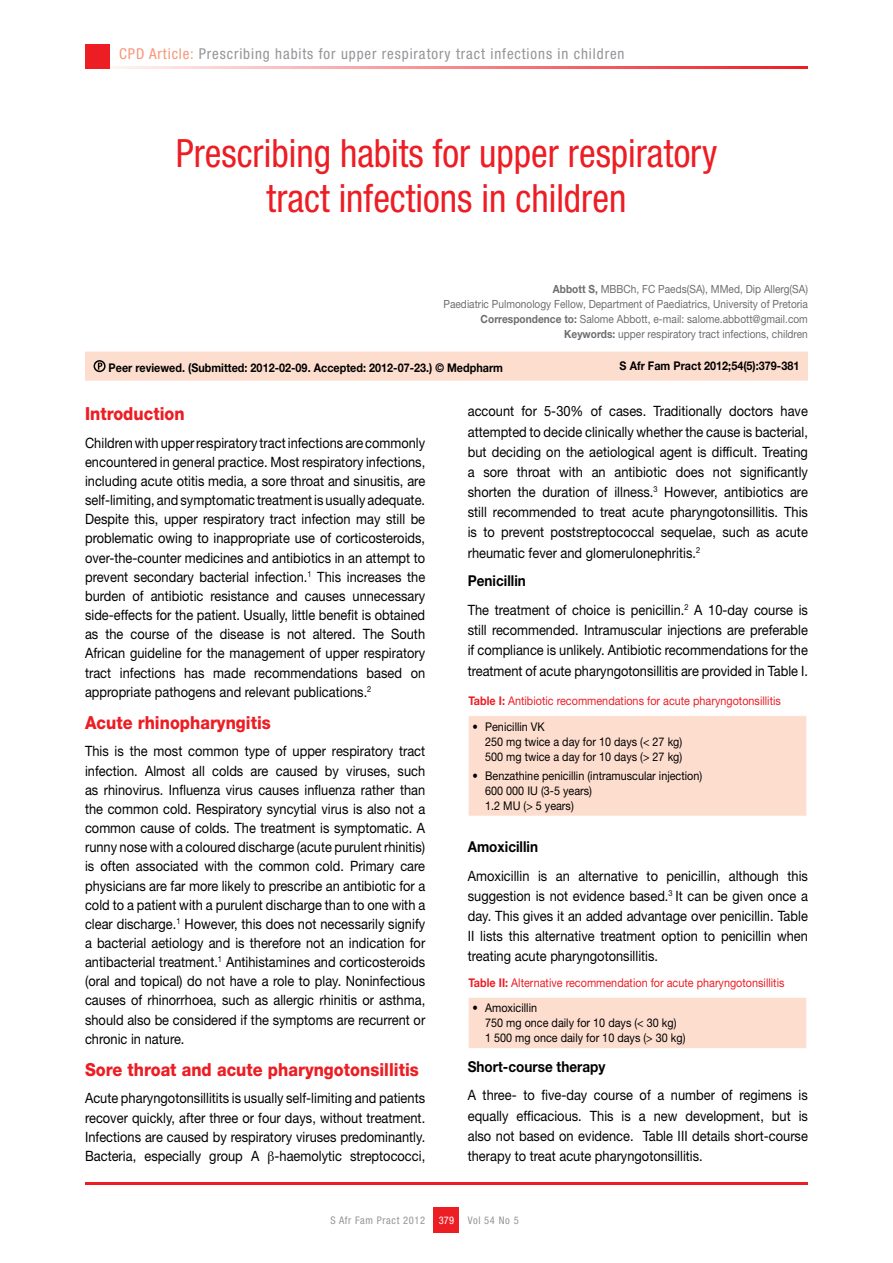
<style>
.page{position:relative;width:893px;height:1263px;background:#fff}
.page>*{position:absolute;margin:0;border:0;box-sizing:border-box;transform-origin:0 0}
.t1{font:condensed 39px/45px "Helvetica Neue LT Std";color:#ed1d24;text-align:center;scale:.96 1}
.t2{font:800 18px "Helvetica Neue LT Std";color:#ed1d24;scale:.9 1}
.t3{font:condensed 15px "Helvetica Neue LT Std";letter-spacing:.06em;color:#939598}
.t4{font:700 15px "Helvetica Neue LT Std";color:#000;scale:.9 1}
.t5{font:14.25px/19.2px "Helvetica Neue LT Std";color:#000;text-align:justify;scale:.9 1}
.t6{font:12px/15px "Helvetica Neue LT Std";color:#000;scale:.9 1}
.t7{font:12px "Helvetica Neue LT Std";color:#ed1d24;scale:.9 1}
.t8{font:700 12px "Helvetica Neue LT Std";color:#000;scale:.9 1}
.t9{font:11.25px/15px "Helvetica Neue LT Std";color:#6d6e71;text-align:right;scale:.9 1}
.t10{font:condensed 10.5px "Helvetica Neue LT Std";letter-spacing:.06em;color:#939598}
.t11{font:condensed 10.5px "Helvetica Neue LT Std";color:#fff}
.s1{color:#f79679}
.s2{font-weight:700}
</style>
<div class="page">
<hr style="left:85px;top:66px;width:723px;height:2px;background:#ed1d24">
<div style="left:85px;top:44px;width:24px;height:24px;background:#ed1d24"></div>
<div style="left:434px;top:1208px;width:25px;height:25px;background:#ed1d24"></div>
<hr style="left:85px;top:1182px;width:723px;height:2px;background:#ed1d24">
<div style="left:468px;top:716px;width:339px;height:100px;background:#fdddce"></div>
<hr style="left:468px;top:716px;width:1px;height:100px;background:#fff">
<hr style="left:806px;top:716px;width:1px;height:100px;background:#fff">
<div style="left:468px;top:997px;width:339px;height:51px;background:#fdddce"></div>
<hr style="left:468px;top:997px;width:339px;height:1px;background:#fff">
<hr style="left:468px;top:998px;width:1px;height:50px;background:#fff">
<hr style="left:806px;top:998px;width:1px;height:50px;background:#fff">
<div style="left:85px;top:352px;width:723px;height:29px;background:#fdddce"></div>
<p class="t3" style="left:119px;top:45px;width:507px"><span class="s1">CPD Article:</span> Prescribing habits for upper respiratory tract infections in children</p>
<h1 class="t1" style="left:176px;top:131px;width:566px">Prescribing habits for upper respiratory tract infections in children</h1>
<p class="t9" style="left:443px;top:281px;width:406px"><span class="s2">Abbott S,</span> MBBCh, FC Paeds(SA), MMed, Dip Allerg(SA)<br>Paediatric Pulmonology Fellow, Department of Paediatrics, University of Pretoria <span class="s2">Correspondence to:</span> Salome Abbott, e-mail: salome.abbott@gmail.com <span class="s2">Keywords:</span> upper respiratory tract infections, children</p>
<p class="t8" style="left:109px;top:360px;width:440px">Peer reviewed. (Submitted: 2012-02-09. Accepted: 2012-07-23.) © Medpharm</p>
<p class="t8" style="left:620px;top:359px;width:201px">S Afr Fam Pract 2012;54(5):379-381</p>
<p class="t2" style="left:85px;top:403px;width:112px">Introduction</p>
<p class="t5" style="left:85px;top:433px;width:379px">Children with upper respiratory tract infections are commonly encountered in general practice. Most respiratory infections, including acute otitis media, a sore throat and sinusitis, are self-limiting, and symptomatic treatment is usually adequate.<br>Despite this, upper respiratory tract infection may still be problematic owing to inappropriate use of corticosteroids, over-the-counter medicines and antibiotics in an attempt to prevent secondary bacterial infection.<sup>1</sup> This increases the burden of antibiotic resistance and causes unnecessary side-effects for the patient. Usually, little benefit is obtained as the course of the disease is not altered. The South African guideline for the management of upper respiratory tract infections has made recommendations based on appropriate pathogens and relevant publications.<sup>2</sup></p>
<p class="t2" style="left:85px;top:712px;width:208px">Acute rhinopharyngitis</p>
<p class="t5" style="left:85px;top:741px;width:380px">This is the most common type of upper respiratory tract infection. Almost all colds are caused by viruses, such as rhinovirus. Influenza virus causes influenza rather than the common cold. Respiratory syncytial virus is also not a common cause of colds. The treatment is symptomatic. A runny nose with a coloured discharge (acute purulent rhinitis) is often associated with the common cold. Primary care physicians are far more likely to prescribe an antibiotic for a cold to a patient with a purulent discharge than to one with a clear discharge.<sup>1</sup> However, this does not necessarily signify a bacterial aetiology and is therefore not an indication for antibacterial treatment.<sup>1</sup> Antihistamines and corticosteroids (oral and topical) do not have a role to play. Noninfectious causes of rhinorrhoea, such as allergic rhinitis or asthma, should also be considered if the symptoms are recurrent or chronic in nature.</p>
<p class="t2" style="left:85px;top:1059px;width:372px">Sore throat and acute pharyngotonsillitis</p>
<p class="t5" style="left:85px;top:1088px;width:379px">Acute pharyngotonsillitits is usually self-limiting and patients recover quickly, after three or four days, without treatment.<br>Infections are caused by respiratory viruses predominantly.<br>Bacteria, especially group A -haemolytic streptococci,</p>
<p class="t5" style="left:468px;top:401px;width:380px;line-height:20.2px">account for 5-30% of cases. Traditionally doctors have attempted to decide clinically whether the cause is bacterial, but deciding on the aetiological agent is difficult. Treating a sore throat with an antibiotic does not significantly shorten the duration of illness.<sup>3</sup> However, antibiotics are still recommended to treat acute pharyngotonsillitis. This is to prevent poststreptococcal sequelae, such as acute rheumatic fever and glomerulonephritis.<sup>2</sup></p>
<p class="t4" style="left:468px;top:572px;width:66px">Penicillin</p>
<p class="t5" style="left:468px;top:600px;width:379px;line-height:20.2px">The treatment of choice is penicillin.<sup>2</sup> A 10-day course is still recommended. Intramuscular injections are preferable if compliance is unlikely. Antibiotic recommendations for the treatment of acute pharyngotonsillitis are provided in Table I.</p>
<p class="t7" style="left:468px;top:694px;width:349px"><span class="s2">Table I:</span> Antibiotic recommendations for acute pharyngotonsillitis</p>
<p class="t6" style="left:485px;top:719px;width:221px;text-indent:-13px">• Penicillin VK<br>250 mg twice a day for 10 days (&lt; 27 kg)<br>500 mg twice a day for 10 days (&gt; 27 kg)</p>
<p class="t6" style="left:485px;top:768px;width:243px;text-indent:-13px">• Benzathine penicillin (intramuscular injection)<br>600 000 IU (3-5 years)<br>1.2 MU (&gt; 5 years)</p>
<p class="t4" style="left:468px;top:837px;width:80px">Amoxicillin</p>
<p class="t5" style="left:468px;top:865px;width:379px;line-height:20.2px">Amoxicillin is an alternative to penicillin, although this suggestion is not evidence based.<sup>3</sup> It can be given once a day. This gives it an added advantage over penicillin. Table II lists this alternative treatment option to penicillin when treating acute pharyngotonsillitis.</p>
<p class="t7" style="left:468px;top:976px;width:353px"><span class="s2">Table II:</span> Alternative recommendation for acute pharyngotonsillitis</p>
<p class="t6" style="left:485px;top:1000px;width:224px;text-indent:-13px">• Amoxicillin<br>750 mg once daily for 10 days (&lt; 30 kg)<br>1 500 mg once daily for 10 days (&gt; 30 kg)</p>
<p class="t4" style="left:468px;top:1057px;width:155px">Short-course therapy</p>
<p class="t5" style="left:468px;top:1085px;width:379px;line-height:20.2px">A three- to five-day course of a number of regimens is equally efficacious. This is a new development, but is also not based on evidence. Table III details short-course therapy to treat acute pharyngotonsillitis.</p>
<p class="t10" style="left:330px;top:1214px;width:96px">S Afr Fam Pract 2012</p>
<p class="t11" style="left:439px;top:1214px;width:17px">379</p>
<p class="t10" style="left:468px;top:1214px;width:52px">Vol 54 No 5</p>
</div>
